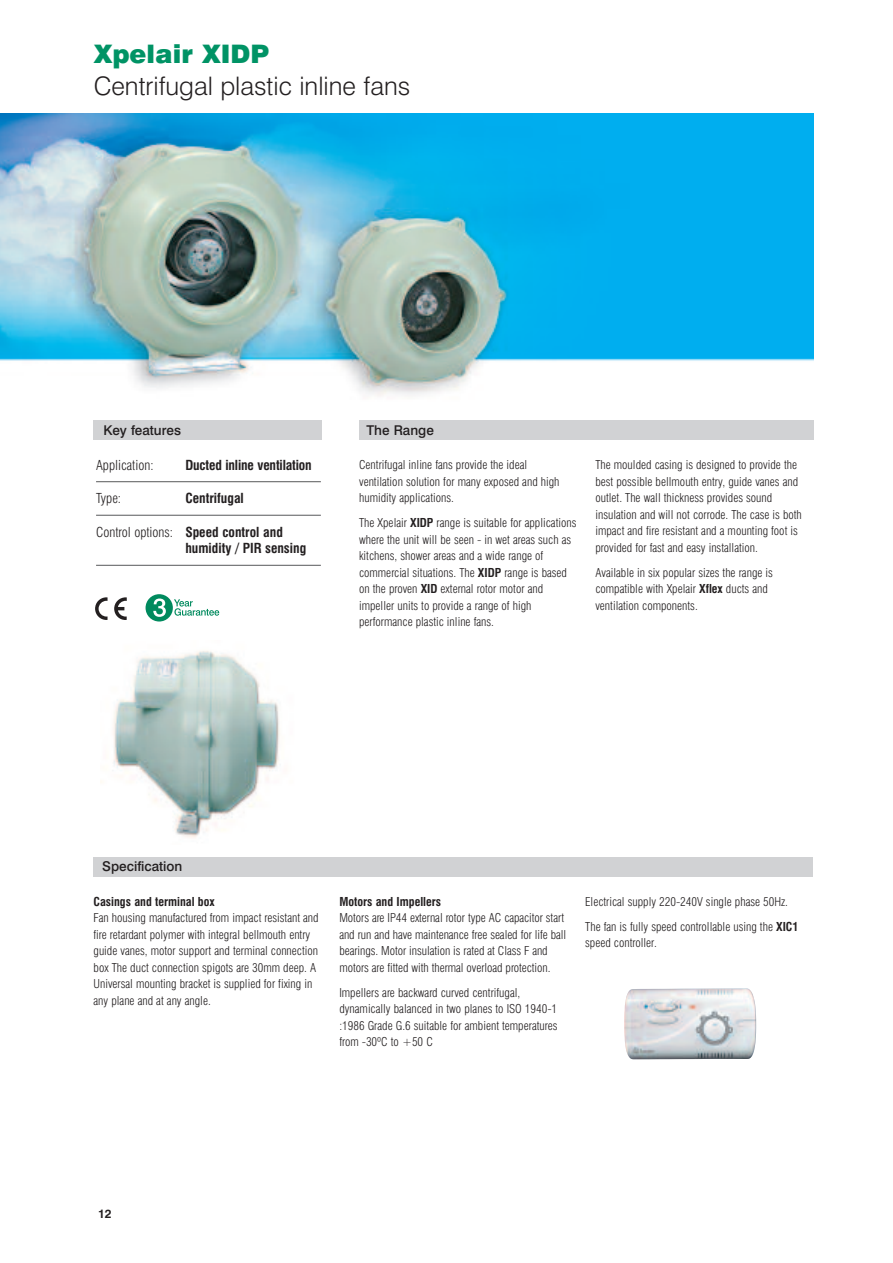
<style>
.page{position:relative;width:893px;height:1263px;background:#fff}
.page>*{position:absolute;margin:0;border:0;box-sizing:border-box;transform-origin:0 0}
.t1{font:300 25.5px "Swiss 721 BT";color:#231f20}
.t2{font:900 25.5px "Swiss 721 BT";color:#009365}
.t3{font:700 condensed 13.5px/16.5px "Swiss 721 BT";color:#231f20}
.t4{font:500 13.5px "Swiss 721 BT";color:#231f20}
.t5{font:300 condensed 13.5px "Swiss 721 BT";color:#231f20}
.t6{font:300 condensed 12px/16.5px "Swiss 721 BT";color:#231f20}
.t7{font:700 condensed 12px "Swiss 721 BT";color:#231f20}
.t8{font:700 12px "Swiss 721 BT";color:#231f20}
.s1{font-weight:300}
.s2{font-weight:700}
</style>
<div class="page">
<img style="left:0;top:113px;width:813px;height:283px">
<div style="left:94px;top:857px;width:719px;height:20px;background:#d1d2d4"></div>
<hr style="left:96px;top:481px;width:225px;height:1px;background:#57585a">
<hr style="left:96px;top:515px;width:225px;height:1px;background:#57585a">
<hr style="left:96px;top:565px;width:225px;height:1px;background:#57585a">
<div style="left:94px;top:421px;width:228px;height:19px;background:#d1d2d4"></div>
<div style="left:359px;top:421px;width:454px;height:19px;background:#d1d2d4"></div>
<img style="left:624px;top:988px;width:132px;height:71px">
<img style="left:100px;top:651px;width:180px;height:187px">
<svg style="left:174px;top:599px;width:45px;height:17px"></svg>
<div style="left:146px;top:594px;width:27px;height:27px;background:#008a5e;border-radius:50%"></div>
<svg style="left:153px;top:598px;width:13px;height:19px"></svg>
<svg style="left:114px;top:597px;width:13px;height:23px"></svg>
<svg style="left:95px;top:597px;width:13px;height:23px"></svg>
<h1 class="t2" style="left:94px;top:45px;width:177px">Xpelair XIDP</h1>
<h1 class="t1" style="left:94px;top:76px;width:318px">Centrifugal plastic inline fans</h1>
<p class="t4" style="left:104px;top:425px;width:79px">Key features</p>
<p class="t5" style="left:96px;top:460px;width:59px">Application:</p>
<p class="t3" style="left:185px;top:458px;width:128px">Ducted inline ventilation</p>
<p class="t5" style="left:96px;top:493px;width:27px">Type:</p>
<p class="t3" style="left:185px;top:491px;width:60px">Centrifugal</p>
<p class="t3" style="left:185px;top:525px;width:122px;text-indent:-89px"><span class="s1">Control options:</span> Speed control and humidity / PIR sensing</p>
<p class="t4" style="left:366px;top:425px;width:69px">The Range</p>
<p class="t6" style="left:359px;top:458px;width:202px">Centrifugal inline fans provide the ideal ventilation solution for many exposed and high humidity applications.</p>
<p class="t6" style="left:359px;top:516px;width:219px">The Xpelair <span class="s2">XIDP</span> range is suitable for applications where the unit will be seen - in wet areas such as kitchens, shower areas and a wide range of commercial situations. The <span class="s2">XIDP</span> range is based on the proven <span class="s2">XID</span> external rotor motor and impeller units to provide a range of high performance plastic inline fans.</p>
<p class="t6" style="left:595px;top:458px;width:208px">The moulded casing is designed to provide the best possible bellmouth entry, guide vanes and outlet. The wall thickness provides sound insulation and will not corrode. The case is both impact and fire resistant and a mounting foot is provided for fast and easy installation.</p>
<p class="t6" style="left:595px;top:565px;width:179px">Available in six popular sizes the range is compatible with Xpelair <span class="s2">Xflex</span> ducts and ventilation components.</p>
<p class="t4" style="left:102px;top:861px;width:82px">Specification</p>
<p class="t7" style="left:94px;top:897px;width:123px">Casings and terminal box</p>
<p class="t6" style="left:94px;top:911px;width:227px">Fan housing manufactured from impact resistant and fire retardant polymer with integral bellmouth entry guide vanes, motor support and terminal connection box The duct connection spigots are 30mm deep. A Universal mounting bracket is supplied for fixing in any plane and at any angle.</p>
<p class="t7" style="left:339px;top:897px;width:103px">Motors and Impellers</p>
<p class="t6" style="left:339px;top:911px;width:228px">Motors are IP44 external rotor type AC capacitor start and run and have maintenance free sealed for life ball bearings. Motor insulation is rated at Class F and motors are fitted with thermal overload protection.</p>
<p class="t6" style="left:339px;top:985px;width:220px">Impellers are backward curved centrifugal, dynamically balanced in two planes to ISO 1940-1 :1986 Grade G.6 suitable for ambient temperatures from -30ºC to +50 C</p>
<p class="t6" style="left:585px;top:890px;width:215px;line-height:25px">Electrical supply 220-240V single phase 50Hz.<br>The fan is fully speed controllable using the <span class="s2">XIC1</span></p>
<p class="t6" style="left:585px;top:936px;width:73px">speed controller.</p>
<p class="t8" style="left:98px;top:1210px;width:15px">12</p>
</div>
